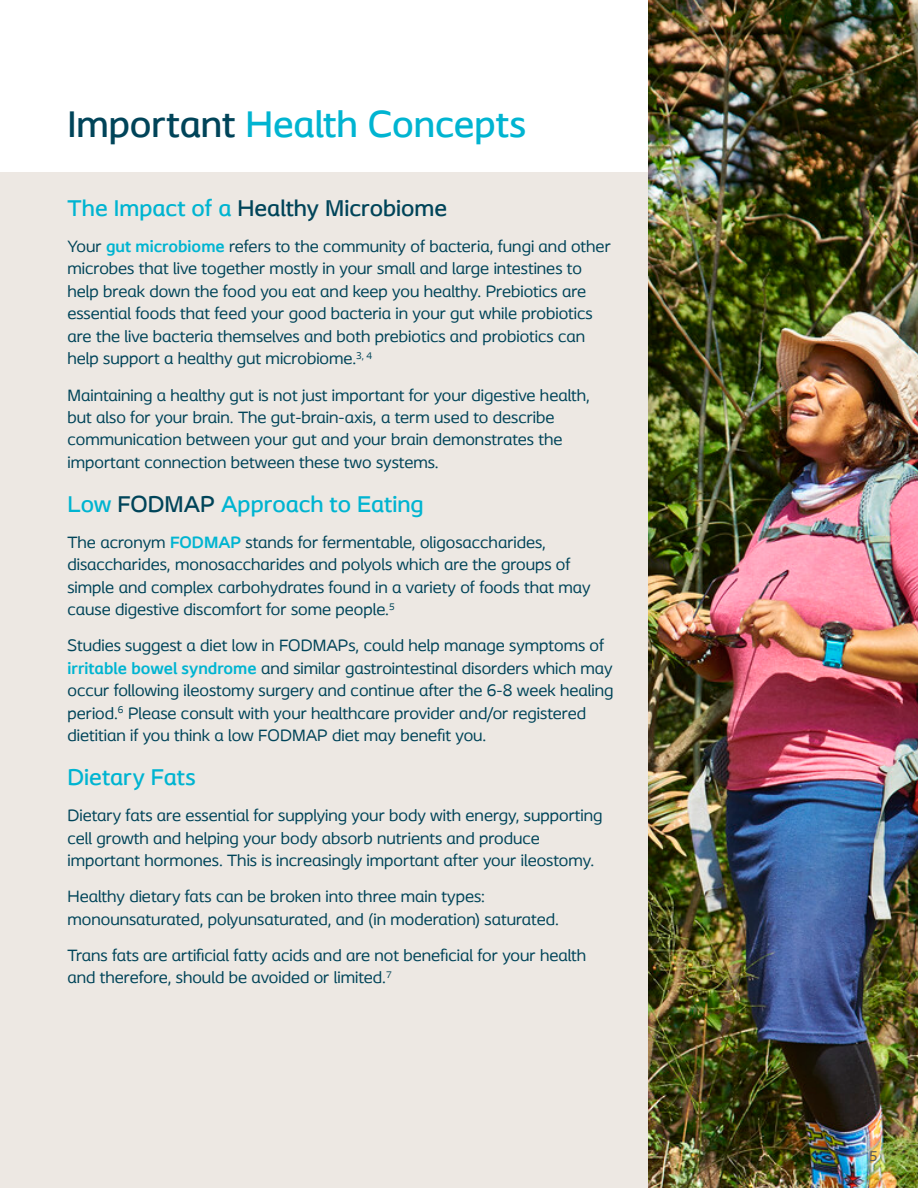
<style>
.page{position:relative;width:918px;height:1188px;background:#fff}
.page>*{position:absolute;margin:0;border:0;box-sizing:border-box;transform-origin:0 0}
.t1{font:500 39px "Coloplast";color:#00b4d1}
.t2{font:500 24px "Coloplast";color:#00b4d1}
.t3{font:500 24px "Coloplast";color:#004459}
.t4{font:17.25px/22.5px "Coloplast";color:#004459}
.t5{font:15px "Coloplast";color:#58595b}
.s1{color:#004459}
.s2{color:#00b4d1}
.s3{font-weight:700;color:#00b4d1}
</style>
<div class="page">
<div style="left:0;top:173px;width:677px;height:1015px;background:#ede8e3"></div>
<img style="left:648px;top:0;width:270px;height:1188px">
<h1 class="t1" style="left:68px;top:101px;width:460px"><span class="s1">Important</span> Health Concepts</h1>
<h2 class="t3" style="left:68px;top:194px;width:381px"><span class="s2">The Impact of a</span> Healthy Microbiome</h2>
<p class="t4" style="left:68px;top:235px;width:545px">Your <span class="s3">gut microbiome</span> refers to the community of bacteria, fungi and other microbes that live together mostly in your small and large intestines to help break down the food you eat and keep you healthy. Prebiotics are essential foods that feed your good bacteria in your gut while probiotics are the live bacteria themselves and both prebiotics and probiotics can help support a healthy gut microbiome.<sup>3,</sup> <sup>4</sup></p>
<p class="t4" style="left:67px;top:383px;width:524px">Maintaining a healthy gut is not just important for your digestive health, but also for your brain. The gut-brain-axis, a term used to describe communication between your gut and your brain demonstrates the important connection between these two systems.</p>
<h2 class="t2" style="left:68px;top:490px;width:358px">Low <span class="s1">FODMAP</span> Approach to Eating</h2>
<p class="t4" style="left:68px;top:531px;width:525px">The acronym <span class="s3">FODMAP</span> stands for fermentable, oligosaccharides, disaccharides, monosaccharides and polyols which are the groups of simple and complex carbohydrates found in a variety of foods that may cause digestive discomfort for some people.<sup>5</sup></p>
<p class="t4" style="left:67px;top:634px;width:548px">Studies suggest a diet low in FODMAPs, could help manage symptoms of <span class="s3">irritable bowel syndrome</span> and similar gastrointestinal disorders which may occur following ileostomy surgery and continue after the 6-8 week healing period.<sup>6</sup> Please consult with your healthcare provider and/or registered dietitian if you think a low FODMAP diet may benefit you.</p>
<h2 class="t2" style="left:68px;top:763px;width:130px">Dietary Fats</h2>
<p class="t4" style="left:68px;top:804px;width:537px">Dietary fats are essential for supplying your body with energy, supporting cell growth and helping your body absorb nutrients and produce important hormones. This is increasingly important after your ileostomy.</p>
<p class="t4" style="left:68px;top:885px;width:493px">Healthy dietary fats can be broken into three main types: monounsaturated, polyunsaturated, and (in moderation) saturated.</p>
<p class="t4" style="left:68px;top:944px;width:520px">Trans fats are artificial fatty acids and are not beneficial for your health and therefore, should be avoided or limited.<sup>7</sup></p>
<p class="t5" style="left:869px;top:1147px;width:10px">5</p>
</div>
